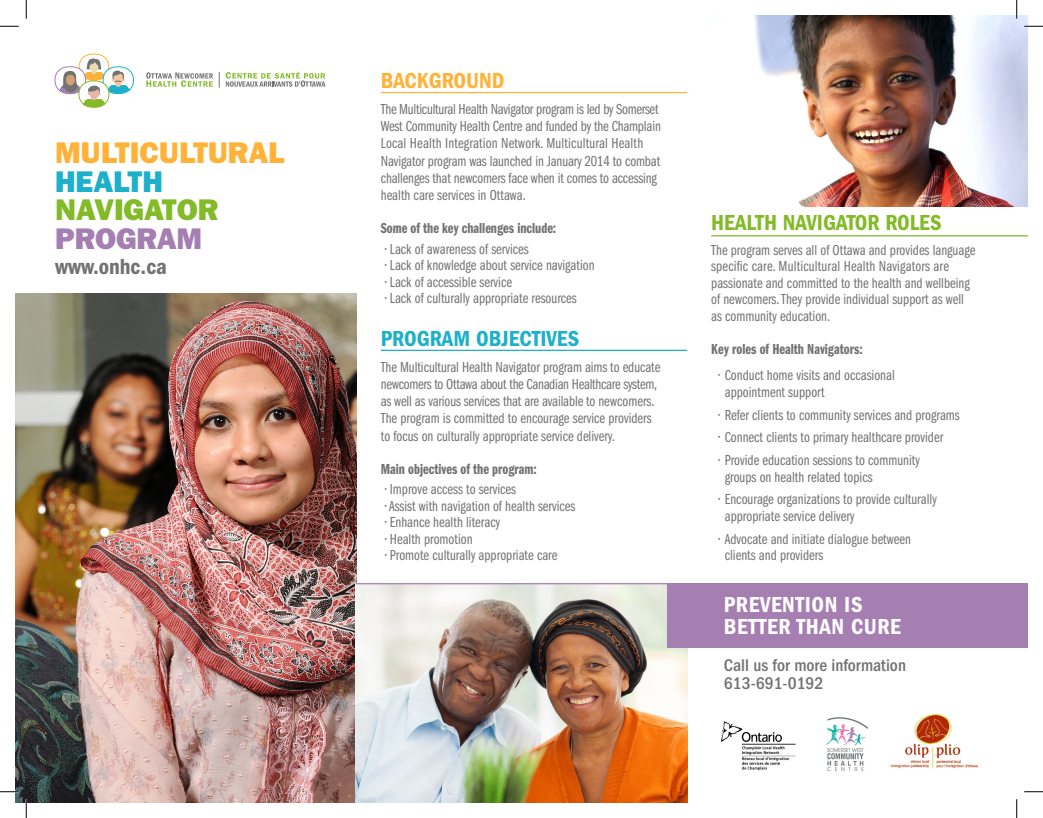
<style>
.page{position:relative;width:1043px;height:818px;background:#fff}
.page>*{position:absolute;margin:0;border:0;box-sizing:border-box;transform-origin:0 0}
.t1{font:800 30px/28.5px "Franklin Gothic";color:#ffb238}
.t2{font:600 condensed 22.5px/21px "Franklin Gothic";letter-spacing:.025em;color:#fff}
.t3{font:600 condensed 22.5px "Franklin Gothic";color:#82bb27}
.t4{font:600 condensed 22.5px "Franklin Gothic";color:#1cb0ca}
.t5{font:600 condensed 22.5px "Franklin Gothic";color:#717271}
.t6{font:600 condensed 22.5px "Franklin Gothic";color:#ffb238}
.t7{font:500 condensed 17.5px/18.5px "Franklin Gothic";color:#717271}
.t8{font:15px/17.2px "Franklin Gothic Book Cmpr";color:#717271}
.t9{font:15px "Franklin Gothic Demi Cmpr";color:#717271}
.s1{color:#1cb0ca}
.s2{color:#82bb27}
.s3{color:#a57fb2}
</style>
<div class="page">
<img style="left:15px;top:294px;width:341px;height:508px">
<img style="left:721px;top:721px;width:75px;height:50px">
<img style="left:890px;top:714px;width:88px;height:55px">
<img style="left:826px;top:717px;width:42px;height:55px">
<svg style="left:219px;top:72px;width:1px;height:15px"></svg>
<svg style="left:146px;top:72px;width:67px;height:15px"></svg>
<svg style="left:226px;top:71px;width:99px;height:16px"></svg>
<svg style="left:54px;top:53px;width:80px;height:55px"></svg>
<img style="left:356px;top:584px;width:331px;height:218px">
<img style="left:687px;top:15px;width:341px;height:191px">
<div style="left:667px;top:583px;width:361px;height:65px;background:#a57fb2"></div>
<hr style="left:356px;top:583px;width:671px;height:1px;background:#a57fb2">
<hr style="left:381px;top:92px;width:306px;height:1px;background:#ffb238">
<hr style="left:381px;top:350px;width:306px;height:1px;background:#1cb0ca">
<hr style="left:711px;top:235px;width:317px;height:1px;background:#82bb27">
<svg style="left:0;top:25px;width:19px;height:2px"></svg>
<svg style="left:1024px;top:25px;width:18px;height:2px"></svg>
<svg style="left:0;top:790px;width:19px;height:2px"></svg>
<svg style="left:1024px;top:791px;width:18px;height:1px"></svg>
<svg style="left:25px;top:0;width:2px;height:19px"></svg>
<svg style="left:25px;top:799px;width:2px;height:19px"></svg>
<svg style="left:1015px;top:0;width:2px;height:19px"></svg>
<svg style="left:1016px;top:799px;width:1px;height:19px"></svg>
<p class="t1" style="left:55px;top:139px;width:231px">MULTICULTURAL<br><span class="s1">HEALTH<br></span><span class="s2">NAVIGATOR<br></span><span class="s3">PROGRAM</span></p>
<p class="t5" style="left:55px;top:253px;width:113px">www.onhc.ca</p>
<p class="t6" style="left:381px;top:68px;width:125px">BACKGROUND</p>
<p class="t8" style="left:381px;top:101px;width:281px">The Multicultural Health Navigator program is led by Somerset West Community Health Centre and funded by the Champlain Local Health Integration Network. Multicultural Health Navigator program was launched in January 2014 to combat challenges that newcomers face when it comes to accessing health care services in Ottawa.</p>
<p class="t9" style="left:381px;top:220px;width:177px">Some of the key challenges include:</p>
<p class="t8" style="left:385px;top:240px;width:145px">• Lack of awareness of services</p>
<p class="t8" style="left:385px;top:257px;width:211px">• Lack of knowledge about service navigation</p>
<p class="t8" style="left:385px;top:273px;width:128px">• Lack of accessible service</p>
<p class="t8" style="left:385px;top:290px;width:193px">• Lack of culturally appropriate resources</p>
<p class="t4" style="left:381px;top:325px;width:200px">PROGRAM OBJECTIVES</p>
<p class="t8" style="left:381px;top:358px;width:281px">The Multicultural Health Navigator program aims to educate newcomers to Ottawa about the Canadian Healthcare system, as well as various services that are available to newcomers.<br>The program is committed to encourage service providers to focus on culturally appropriate service delivery.</p>
<p class="t9" style="left:381px;top:460px;width:157px">Main objectives of the program:</p>
<p class="t8" style="left:385px;top:481px;width:132px">• Improve access to services</p>
<p class="t8" style="left:385px;top:497px;width:192px">• Assist with navigation of health services</p>
<p class="t8" style="left:385px;top:514px;width:116px">• Enhance health literacy</p>
<p class="t8" style="left:385px;top:530px;width:89px">• Health promotion</p>
<p class="t8" style="left:385px;top:547px;width:174px">• Promote culturally appropriate care</p>
<p class="t3" style="left:711px;top:209px;width:232px">HEALTH NAVIGATOR ROLES</p>
<p class="t8" style="left:711px;top:241px;width:266px;line-height:16.5px">The program serves all of Ottawa and provides language specific care. Multicultural Health Navigators are passionate and committed to the health and wellbeing of newcomers. They provide individual support as well as community education.</p>
<p class="t9" style="left:711px;top:340px;width:153px">Key roles of Health Navigators:</p>
<p class="t8" style="left:724px;top:367px;width:171px;line-height:16.5px;text-indent:-6px">• Conduct home visits and occasional appointment support</p>
<p class="t8" style="left:718px;top:406px;width:243px">• Refer clients to community services and programs</p>
<p class="t8" style="left:718px;top:429px;width:226px">• Connect clients to primary healthcare provider</p>
<p class="t8" style="left:724px;top:452px;width:197px;line-height:16.5px;text-indent:-6px">• Provide education sessions to community groups on health related topics</p>
<p class="t8" style="left:724px;top:491px;width:213px;line-height:16.5px;text-indent:-6px">• Encourage organizations to provide culturally appropriate service delivery</p>
<p class="t8" style="left:724px;top:530px;width:188px;line-height:16.5px;text-indent:-6px">• Advocate and initiate dialogue between clients and providers</p>
<p class="t2" style="left:724px;top:594px;width:179px">PREVENTION IS<br>BETTER THAN CURE</p>
<p class="t7" style="left:724px;top:655px;width:184px">Call us for more information<br>613-691-0192</p>
</div>
